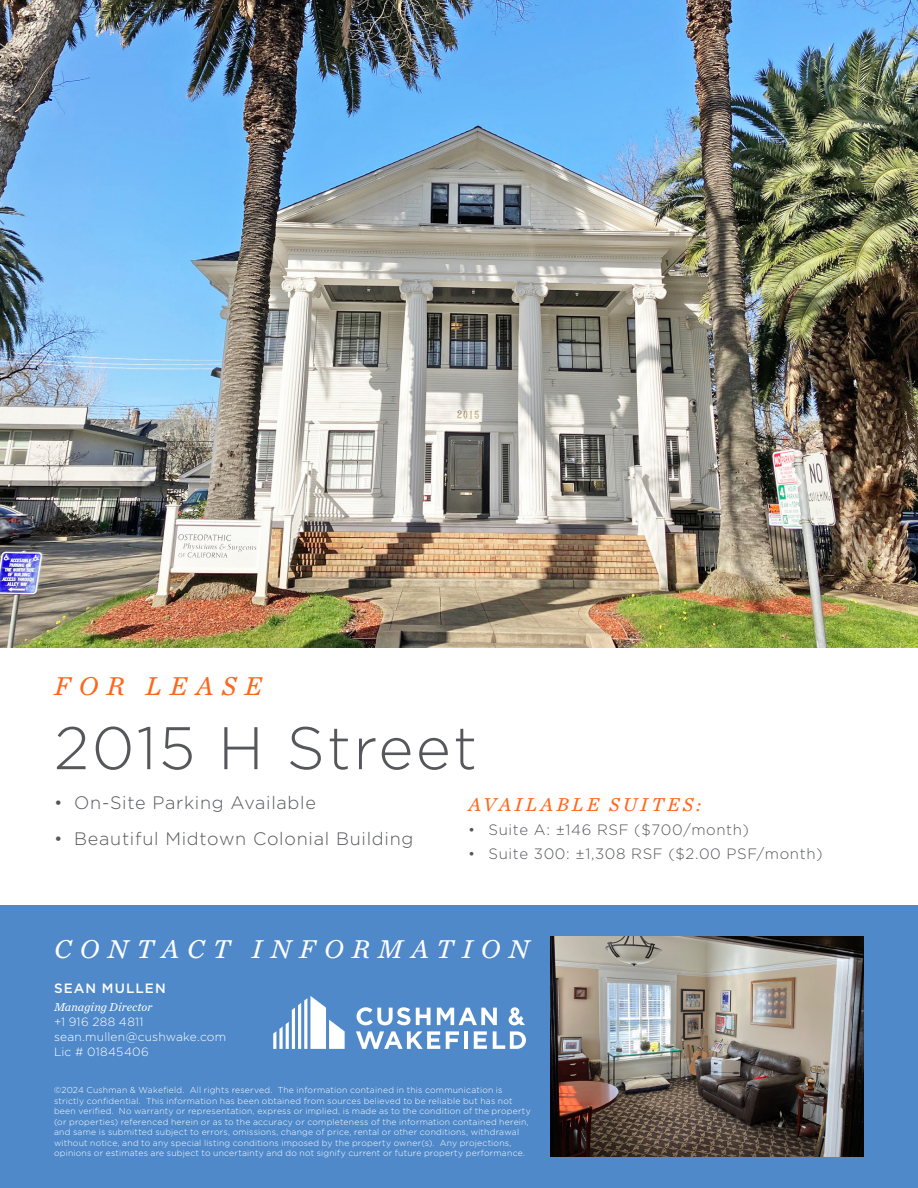
<style>
.page{position:relative;width:918px;height:1188px;background:#fff}
.page>*{position:absolute;margin:0;border:0;box-sizing:border-box;transform-origin:0 0}
.t1{font:300 60px "Gotham";letter-spacing:.04em;color:#55575a}
.t2{font:italic 27px "Chronicle Text G2";letter-spacing:.3em;color:#fff}
.t3{font:italic 27px "Chronicle Text G2";letter-spacing:.3em;color:#ff661c}
.t4{font:italic 19.5px "Chronicle Text G2";letter-spacing:.16em;color:#ff661c}
.t5{font:300 18px "Gotham";letter-spacing:.04em;color:#55575a}
.t6{font:300 15px "Gotham";letter-spacing:.04em;color:#55575a}
.Broker_Name{font:500 13.5px "Gotham";letter-spacing:.08em;color:#fff}
.Broker_Contact_Smaller{font:300 12px "Gotham";letter-spacing:.02em;color:#fff}
.Broker_Contact_Smaller-2{font:italic 12px "Chronicle Text G2";letter-spacing:.01em;color:#fff}
.Broker_Contact_Smaller-3{font:300 8.7px/10.5px "Gotham";letter-spacing:.025em;color:#fff}
</style>
<div class="page">
<img style="left:0;top:0;width:918px;height:648px">
<div style="left:0;top:905px;width:918px;height:283px;background:#4f89c9"></div>
<svg style="left:273px;top:996px;width:72px;height:53px"></svg>
<hr style="left:464px;top:1031px;width:4px;height:18px;background:#fff">
<svg style="left:474px;top:1031px;width:13px;height:18px"></svg>
<svg style="left:493px;top:1031px;width:33px;height:18px"></svg>
<svg style="left:356px;top:1007px;width:75px;height:18px"></svg>
<svg style="left:437px;top:1008px;width:60px;height:17px"></svg>
<svg style="left:446px;top:1031px;width:13px;height:18px"></svg>
<svg style="left:356px;top:1031px;width:84px;height:18px"></svg>
<svg style="left:509px;top:1007px;width:16px;height:18px"></svg>
<img style="left:551px;top:937px;width:313px;height:219px">
<p class="t3" style="left:54px;top:666px;width:209px">FOR LEASE</p>
<p class="t1" style="left:54px;top:710px;width:425px">2015 H Street</p>
<p class="t5" style="left:54px;top:792px;width:263px">• On-Site Parking Available</p>
<p class="t5" style="left:54px;top:828px;width:361px">• Beautiful Midtown Colonial Building</p>
<p class="t4" style="left:468px;top:789px;width:235px">AVAILABLE SUITES:</p>
<p class="t6" style="left:468px;top:820px;width:282px">• Suite A: ±146 RSF ($700/month)</p>
<p class="t6" style="left:468px;top:844px;width:356px">• Suite 300: ±1,308 RSF ($2.00 PSF/month)</p>
<p class="t2" style="left:54px;top:928px;width:477px">CONTACT INFORMATION</p>
<p class="Broker_Name" style="left:54px;top:980px;width:113px">SEAN MULLEN</p>
<p class="Broker_Contact_Smaller-2" style="left:54px;top:998px;width:100px">Managing Director</p>
<p class="Broker_Contact_Smaller" style="left:54px;top:1015px;width:91px">+1 916 288 4811</p>
<p class="Broker_Contact_Smaller" style="left:54px;top:1030px;width:174px">sean.mullen@cushwake.com</p>
<p class="Broker_Contact_Smaller" style="left:54px;top:1045px;width:96px">Lic # 01845406</p>
<p class="Broker_Contact_Smaller-3" style="left:54px;top:1085px;width:478px">©2024 Cushman &amp; Wakefield. All rights reserved. The information contained in this communication is strictly confidential. This information has been obtained from sources believed to be reliable but has not been verified. No warranty or representation, express or implied, is made as to the condition of the property (or properties) referenced herein or as to the accuracy or completeness of the information contained herein, and same is submitted subject to errors, omissions, change of price, rental or other conditions, withdrawal without notice, and to any special listing conditions imposed by the property owner(s). Any projections, opinions or estimates are subject to uncertainty and do not signify current or future property performance.</p>
</div>
